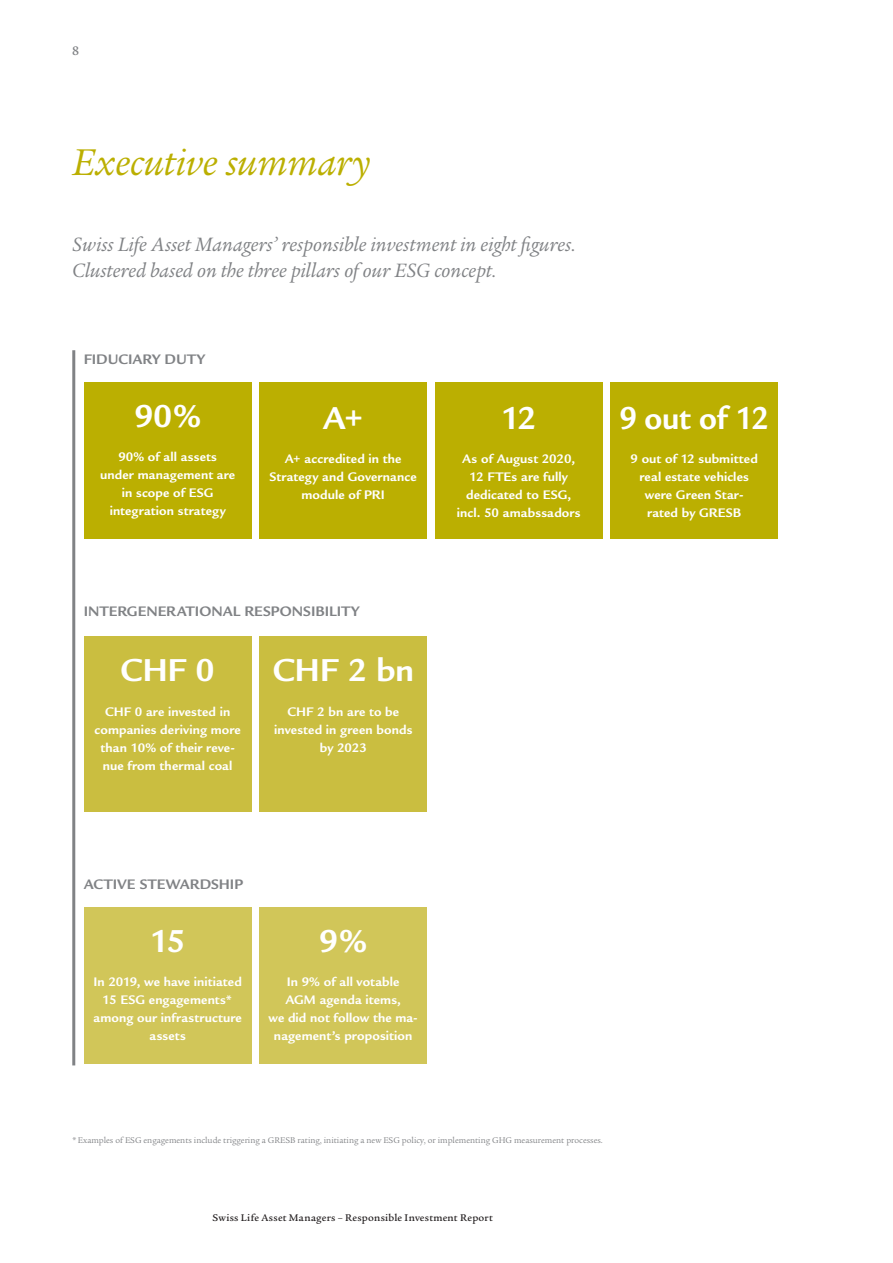
<style>
.page{position:relative;width:893px;height:1263px;background:#fff}
.page>*{position:absolute;margin:0;border:0;box-sizing:border-box;transform-origin:0 0}
.t1{font:italic 40.5px "Legacy Serif Std";letter-spacing:-.005em;color:#bbaf01}
.t2{font:700 34.5px "Legacy Sans Std";letter-spacing:-.015em;color:#fff}
.t3{font:700 34.5px "Legacy Sans Std";letter-spacing:-.015em;color:#fff;scale:.93 1}
.t4{font:italic 21px/25.5px "Legacy Serif Std";color:#808285}
.t5{font:700 15px "Legacy Sans Std";color:#808285}
.t6{font:700 13.5px/18px "Legacy Sans Std";letter-spacing:.01em;color:#fff;text-align:center}
.t7{font:500 13.5px "Legacy Serif Std";color:#808285}
.t8{font:500 10.5px "Legacy Serif Std";letter-spacing:.02em;color:#231f20}
.t9{font:9px "Legacy Serif Std";color:#808285}
</style>
<div class="page">
<hr style="left:72px;top:350px;width:3px;height:715px;background:#808285">
<div style="left:84px;top:383px;width:168px;height:156px;background:#bbaf01"></div>
<div style="left:84px;top:636px;width:168px;height:176px;background:#cabe40"></div>
<div style="left:84px;top:907px;width:168px;height:156px;background:#d1c659"></div>
<div style="left:435px;top:383px;width:168px;height:156px;background:#bbaf01"></div>
<div style="left:259px;top:636px;width:168px;height:176px;background:#cabe40"></div>
<div style="left:259px;top:383px;width:168px;height:156px;background:#bbaf01"></div>
<div style="left:259px;top:907px;width:168px;height:156px;background:#d1c659"></div>
<div style="left:610px;top:383px;width:168px;height:156px;background:#bbaf01"></div>
<p class="t7" style="left:72px;top:43px;width:9px">8</p>
<h1 class="t1" style="left:72px;top:139px;width:300px">Executive summary</h1>
<h3 class="t4" style="left:72px;top:232px;width:505px">Swiss Life Asset Managers’ responsible investment in eight figures.<br>Clustered based on the three pillars of our ESG concept.</h3>
<p class="t5" style="left:84px;top:350px;width:123px">FIDUCIARY DUTY</p>
<h2 class="t2" style="left:134px;top:396px;width:68px">90%</h2>
<p class="t6" style="left:100px;top:448px;width:136px">90% of all assets under management are in scope of ESG integration strategy</p>
<h2 class="t2" style="left:323px;top:398px;width:42px">A+</h2>
<p class="t6" style="left:269px;top:450px;width:149px">A+ accredited in the<br>Strategy and Governance module of PRI</p>
<p class="t5" style="left:84px;top:603px;width:277px">INTERGENERATIONAL RESPONSIBILITY</p>
<h2 class="t2" style="left:121px;top:650px;width:96px">CHF 0</h2>
<p class="t6" style="left:95px;top:702px;width:148px">CHF 0 are invested in companies deriving more than 10% of their reve&shy;nue from thermal coal</p>
<h2 class="t2" style="left:273px;top:650px;width:143px">CHF 2 bn</h2>
<p class="t6" style="left:274px;top:702px;width:140px">CHF 2 bn are to be invested in green bonds by 2023</p>
<h2 class="t2" style="left:501px;top:398px;width:37px">12</h2>
<p class="t6" style="left:457px;top:450px;width:125px">As of August 2020,<br>12 FTEs are fully dedicated to ESG, incl. 50 amabssadors</p>
<h2 class="t3" style="left:619px;top:398px;width:162px">9 out of 12</h2>
<p class="t6" style="left:630px;top:450px;width:129px">9 out of 12 submitted real estate vehicles were Green Star&shy;rated by GRESB</p>
<p class="t5" style="left:84px;top:876px;width:161px">ACTIVE STEWARDSHIP</p>
<h2 class="t2" style="left:150px;top:921px;width:37px">15</h2>
<p class="t6" style="left:93px;top:973px;width:150px">In 2019, we have initiated<br>15 ESG engagements* among our infrastructure assets</p>
<h2 class="t2" style="left:319px;top:921px;width:49px">9%</h2>
<p class="t6" style="left:269px;top:973px;width:151px">In 9% of all votable<br>AGM agenda items,<br>we did not follow the ma&shy;nagement’s proposition</p>
<p class="t9" style="left:72px;top:1135px;width:532px">*Examples of ESG engagements include triggering a GRESB rating, initiating a new ESG policy, or implementing GHG measurement processes.</p>
<p class="t8" style="left:213px;top:1212px;width:282px">Swiss Life Asset Managers – Responsible Investment Report</p>
</div>
